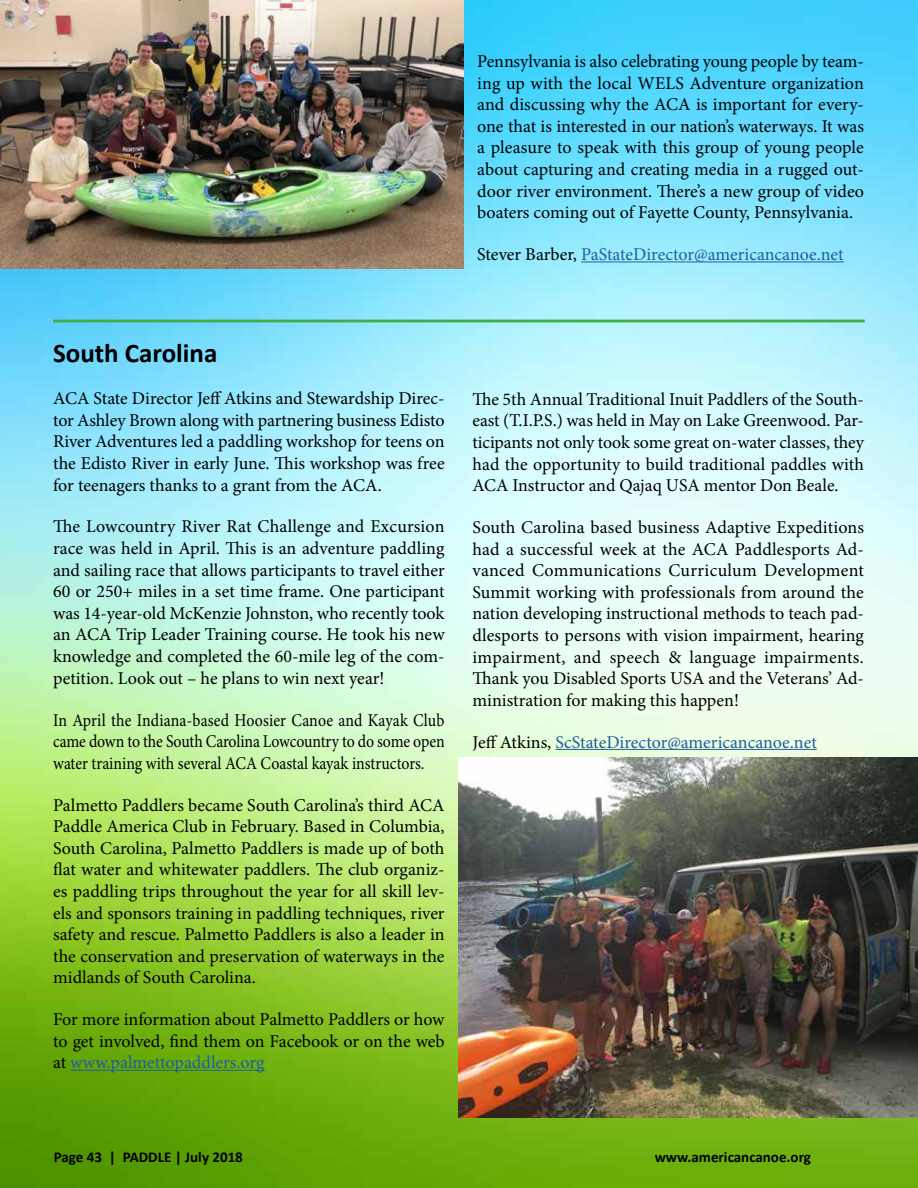
<style>
.page{position:relative;width:918px;height:1188px;background:#fff}
.page>*{position:absolute;margin:0;border:0;box-sizing:border-box;transform-origin:0 0}
.No_Spacing{font:700 27px "Calibri";color:#000}
.No_Spacing-2{font:18px/21.6px "Minion Pro";color:#000;text-align:justify}
.No_Spacing-3{font:18px/21.6px "Minion Pro";color:#000;text-align:justify;scale:.88 1}
.No_Spacing-4{font:18px "Minion Pro";color:#215e9e}
.t1{font:700 15px "Calibri";color:#000}
.s1{color:#000}
.s2{color:#215e9e}
</style>
<div class="page">
<img style="left:0;top:0;width:918px;height:1188px">
<img style="left:459px;top:758px;width:459px;height:359px">
<img style="left:0;top:0;width:464px;height:268px">
<hr style="left:581px;top:261px;width:263px;height:1px;background:#215e9e">
<hr style="left:70px;top:1070px;width:194px;height:1px;background:#215e9e">
<hr style="left:555px;top:749px;width:262px;height:1px;background:#215e9e">
<hr style="left:53px;top:320px;width:812px;height:2px;background:#41ad49">
<p class="No_Spacing-2" style="left:477px;top:51px;width:388px">Pennsylvania is also celebrating young people by team&shy;ing up with the local WELS Adventure organization and discussing why the ACA is important for every&shy;one that is interested in our nation’s waterways. It was a pleasure to speak with this group of young people about capturing and creating media in a rugged out&shy;door river environment. There’s a new group of video boaters coming out of Fayette County, Pennsylvania.</p>
<p class="No_Spacing-4" style="left:477px;top:242px;width:368px"><span class="s1">Stever Barber,</span> PaStateDirector@americancanoe.net</p>
<p class="No_Spacing" style="left:53px;top:336px;width:166px">South Carolina</p>
<p class="No_Spacing-2" style="left:53px;top:388px;width:393px">ACA State Director Jeff Atkins and Stewardship Direc&shy;tor Ashley Brown along with partnering business Edisto River Adventures led a paddling workshop for teens on the Edisto River in early June. This workshop was free for teenagers thanks to a grant from the ACA.</p>
<p class="No_Spacing-2" style="left:53px;top:516px;width:393px">The Lowcountry River Rat Challenge and Excursion race was held in April. This is an adventure paddling and sailing race that allows participants to travel either 60 or 250+ miles in a set time frame. One participant was 14-year-old McKenzie Johnston, who recently took an ACA Trip Leader Training course. He took his new knowledge and completed the 60-mile leg of the com&shy;petition. Look out – he plans to win next year!</p>
<p class="No_Spacing-3" style="left:53px;top:709px;width:446px">In April the Indiana-based Hoosier Canoe and Kayak Club came down to the South Carolina Lowcountry to do some open water training with several ACA Coastal kayak instructors.</p>
<p class="No_Spacing-2" style="left:53px;top:794px;width:393px">Palmetto Paddlers became South Carolina’s third ACA Paddle America Club in February. Based in Columbia, South Carolina, Palmetto Paddlers is made up of both flat water and whitewater paddlers. The club organiz&shy;es paddling trips throughout the year for all skill lev&shy;els and sponsors training in paddling techniques, river safety and rescue. Palmetto Paddlers is also a leader in the conservation and preservation of waterways in the midlands of South Carolina.</p>
<p class="No_Spacing-2" style="left:53px;top:1009px;width:393px">For more information about Palmetto Paddlers or how to get involved, find them on Facebook or on the web at <span class="s2">www.palmettopaddlers.org</span></p>
<p class="No_Spacing-2" style="left:472px;top:388px;width:393px">The 5th Annual Traditional Inuit Paddlers of the South&shy;east (T.I.P.S.) was held in May on Lake Greenwood. Par&shy;ticipants not only took some great on-water classes, they had the opportunity to build traditional paddles with ACA Instructor and Qajaq USA mentor Don Beale.</p>
<p class="No_Spacing-2" style="left:472px;top:516px;width:393px">South Carolina based business Adaptive Expeditions had a successful week at the ACA Paddlesports Ad&shy;vanced Communications Curriculum Development Summit working with professionals from around the nation developing instructional methods to teach pad&shy;dlesports to persons with vision impairment, hearing impairment, and speech &amp; language impairments.<br>Thank you Disabled Sports USA and the Veterans’ Ad&shy;ministration for making this happen!</p>
<p class="No_Spacing-4" style="left:472px;top:730px;width:346px"><span class="s1">Jeff Atkins,</span> ScStateDirector@americancanoe.net</p>
<p class="t1" style="left:54px;top:1148px;width:191px">Page 43 | PADDLE | July 2018</p>
<p class="t1" style="left:655px;top:1148px;width:158px">www.americancanoe.org</p>
</div>
